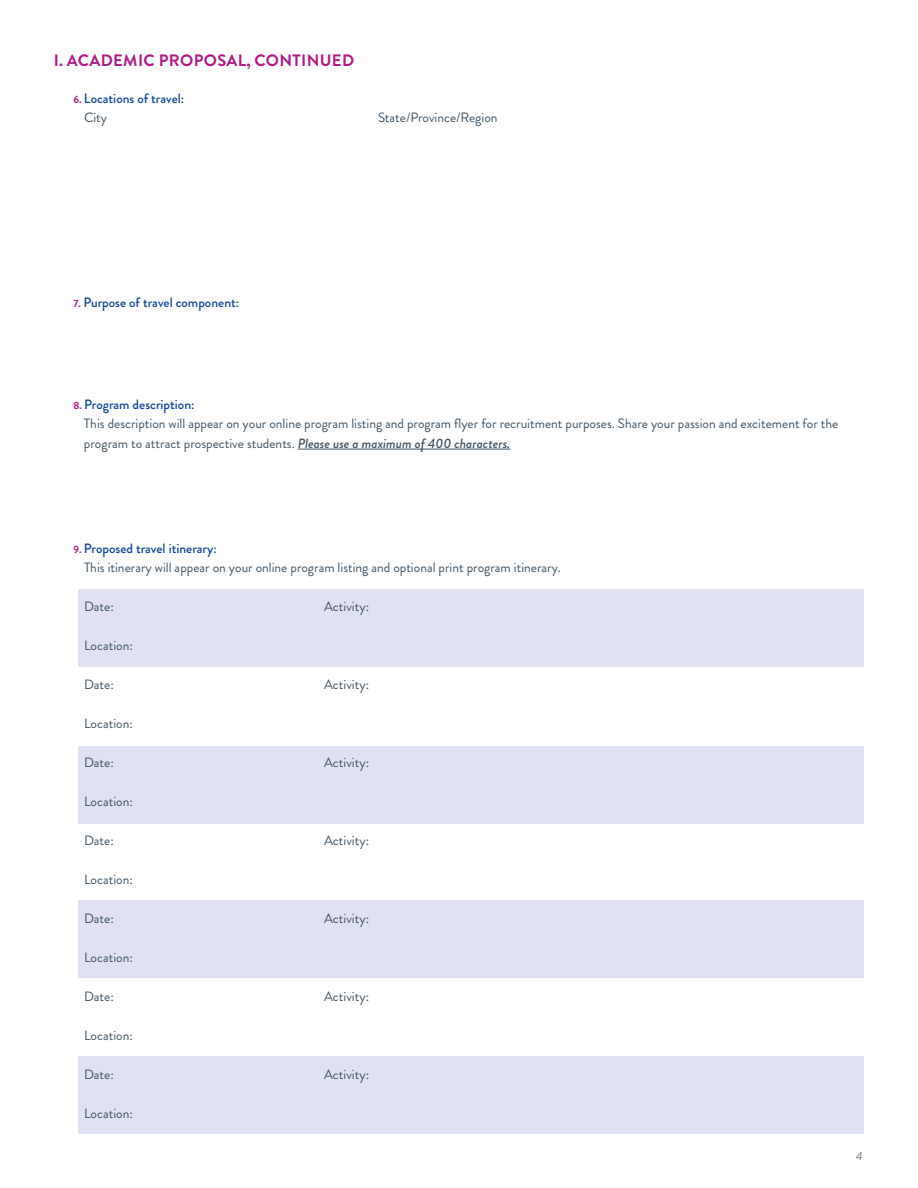
<style>
.page{position:relative;width:918px;height:1188px;background:#fff}
.page>*{position:absolute;margin:0;border:0;box-sizing:border-box;transform-origin:0 0}
.t1{font:700 16.5px "Brandon Grotesque";letter-spacing:.02em;color:#b01c87}
.t2{font:13.5px/19.5px "Brandon Grotesque";color:#425665}
.t3{font:500 13.5px/19.5px "Brandon Grotesque";color:#13469b}
.t4{font:italic 12px "Brandon Grotesque";color:#68727f}
.s1{font-weight:700;font-size:10.5px;color:#b01c87}
.s2{font-weight:400;color:#425665}
.s3{font-weight:500;color:#13469b}
.s4{font-weight:500;font-style:italic}
</style>
<div class="page">
<div style="left:78px;top:746px;width:786px;height:77px;background:#e0e1f1"></div>
<div style="left:78px;top:1057px;width:786px;height:77px;background:#e0e1f1"></div>
<div style="left:78px;top:590px;width:786px;height:77px;background:#e0e1f1"></div>
<div style="left:78px;top:900px;width:786px;height:78px;background:#e0e1f1"></div>
<hr style="left:298px;top:449px;width:212px;height:1px;background:#425665">
<p class="t1" style="left:54px;top:48px;width:302px">I. ACADEMIC PROPOSAL, CONTINUED</p>
<p class="t3" style="left:84px;top:89px;width:102px;text-indent:-11px"><span class="s1">6.</span> Locations of travel:<br><span class="s2">City</span></p>
<p class="t2" style="left:378px;top:108px;width:121px">State/Province/Region</p>
<p class="t3" style="left:74px;top:293px;width:167px"><span class="s1">7.</span> Purpose of travel component:</p>
<p class="t2" style="left:84px;top:395px;width:756px;text-indent:-10px"><span class="s1">8.</span> <span class="s3">Program description:<br></span>This description will appear on your online program listing and program flyer for recruitment purposes. Share your passion and excitement for the program to attract prospective students. <span class="s4">Please use a maximum of 400 characters.</span></p>
<p class="t2" style="left:84px;top:539px;width:478px;text-indent:-11px"><span class="s1">9.</span> <span class="s3">Proposed travel itinerary:<br></span>This itinerary will appear on your online program listing and optional print program itinerary.</p>
<p class="t2" style="left:84px;top:597px;width:31px">Date:</p>
<p class="t2" style="left:324px;top:597px;width:47px">Activity:</p>
<p class="t2" style="left:84px;top:636px;width:50px">Location:</p>
<p class="t2" style="left:84px;top:675px;width:31px">Date:</p>
<p class="t2" style="left:324px;top:675px;width:47px">Activity:</p>
<p class="t2" style="left:84px;top:714px;width:50px">Location:</p>
<p class="t2" style="left:84px;top:753px;width:31px">Date:</p>
<p class="t2" style="left:324px;top:753px;width:47px">Activity:</p>
<p class="t2" style="left:84px;top:792px;width:50px">Location:</p>
<p class="t2" style="left:84px;top:831px;width:31px">Date:</p>
<p class="t2" style="left:324px;top:831px;width:47px">Activity:</p>
<p class="t2" style="left:84px;top:870px;width:50px">Location:</p>
<p class="t2" style="left:84px;top:909px;width:31px">Date:</p>
<p class="t2" style="left:324px;top:909px;width:47px">Activity:</p>
<p class="t2" style="left:84px;top:948px;width:50px">Location:</p>
<p class="t2" style="left:84px;top:987px;width:31px">Date:</p>
<p class="t2" style="left:324px;top:987px;width:47px">Activity:</p>
<p class="t2" style="left:84px;top:1026px;width:50px">Location:</p>
<p class="t2" style="left:84px;top:1065px;width:31px">Date:</p>
<p class="t2" style="left:324px;top:1065px;width:47px">Activity:</p>
<p class="t2" style="left:84px;top:1104px;width:50px">Location:</p>
<p class="t4" style="left:856px;top:1147px;width:8px">4</p>
</div>
